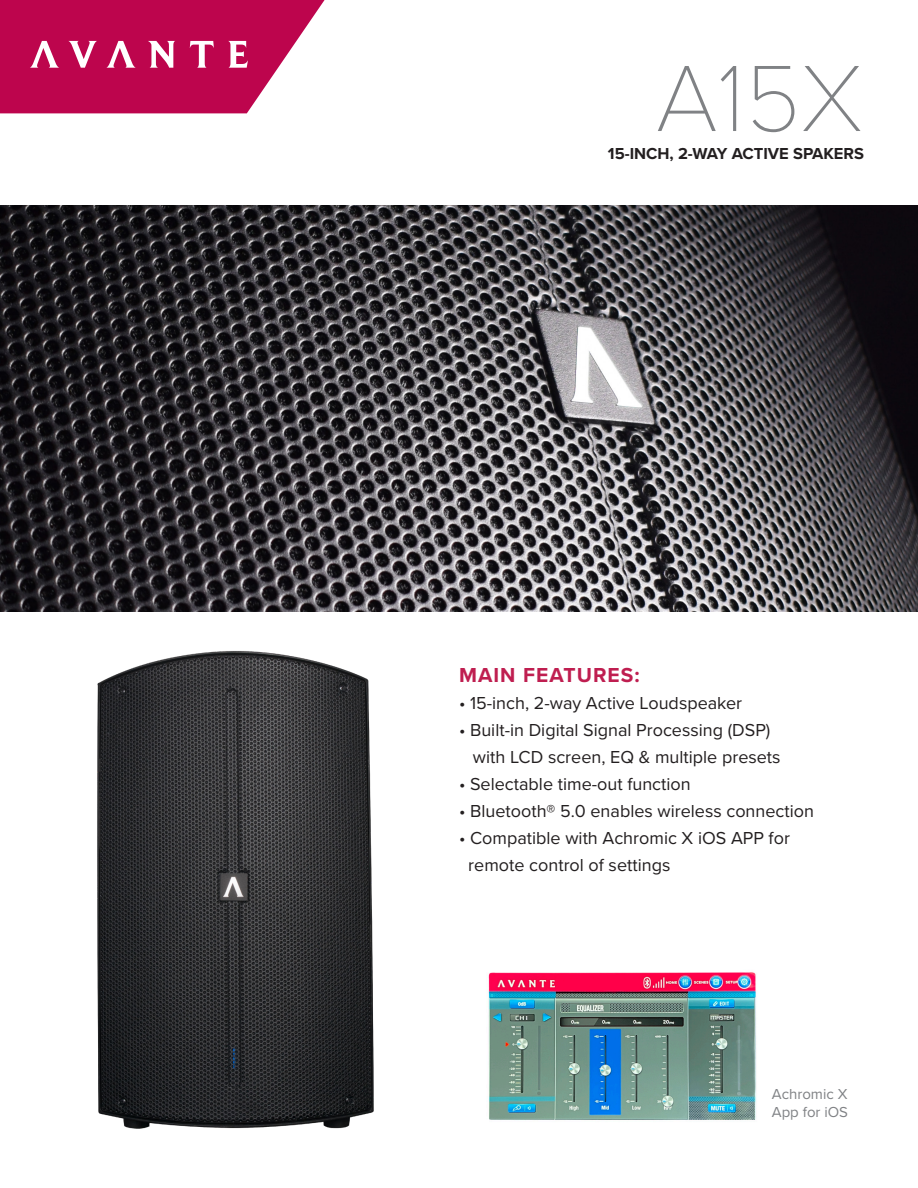
<style>
.page{position:relative;width:918px;height:1188px;background:#fff}
.page>*{position:absolute;margin:0;border:0;box-sizing:border-box;transform-origin:0 0}
.t1{font:100 97.5px "Proxima Nova T";color:#808285}
.t2{font:700 21px "Proxima Nova";letter-spacing:.05em;color:#bf1e50}
.t3{font:18px "Proxima Nova";color:#231f20}
.t4{font:700 16.5px "Proxima Nova";color:#231f20}
.t5{font:15px "Proxima Nova";color:#808285}
</style>
<div class="page">
<svg style="left:0;top:0;width:325px;height:113px"></svg>
<img style="left:0;top:206px;width:918px;height:406px">
<img style="left:97px;top:651px;width:277px;height:478px">
<img style="left:488px;top:972px;width:269px;height:148px">
<p class="t1" style="left:656px;top:26px;width:209px">A15X</p>
<p class="t4" style="left:608px;top:142px;width:258px">15-INCH, 2-WAY ACTIVE SPAKERS</p>
<p class="t2" style="left:459px;top:659px;width:182px">MAIN FEATURES:</p>
<p class="t3" style="left:459px;top:689px;width:285px">• 15-inch, 2-way Active Loudspeaker</p>
<p class="t3" style="left:459px;top:716px;width:313px">• Built-in Digital Signal Processing (DSP)</p>
<p class="t3" style="left:473px;top:743px;width:309px">with LCD screen, EQ &amp; multiple presets</p>
<p class="t3" style="left:459px;top:770px;width:233px">• Selectable time-out function</p>
<p class="t3" style="left:459px;top:797px;width:357px">• Bluetooth® 5.0 enables wireless connection</p>
<p class="t3" style="left:459px;top:824px;width:332px">• Compatible with Achromic X iOS APP for</p>
<p class="t3" style="left:468px;top:851px;width:204px">remote control of settings</p>
<p class="t5" style="left:772px;top:1082px;width:77px">Achromic X</p>
<p class="t5" style="left:772px;top:1100px;width:78px">App for iOS</p>
</div>
